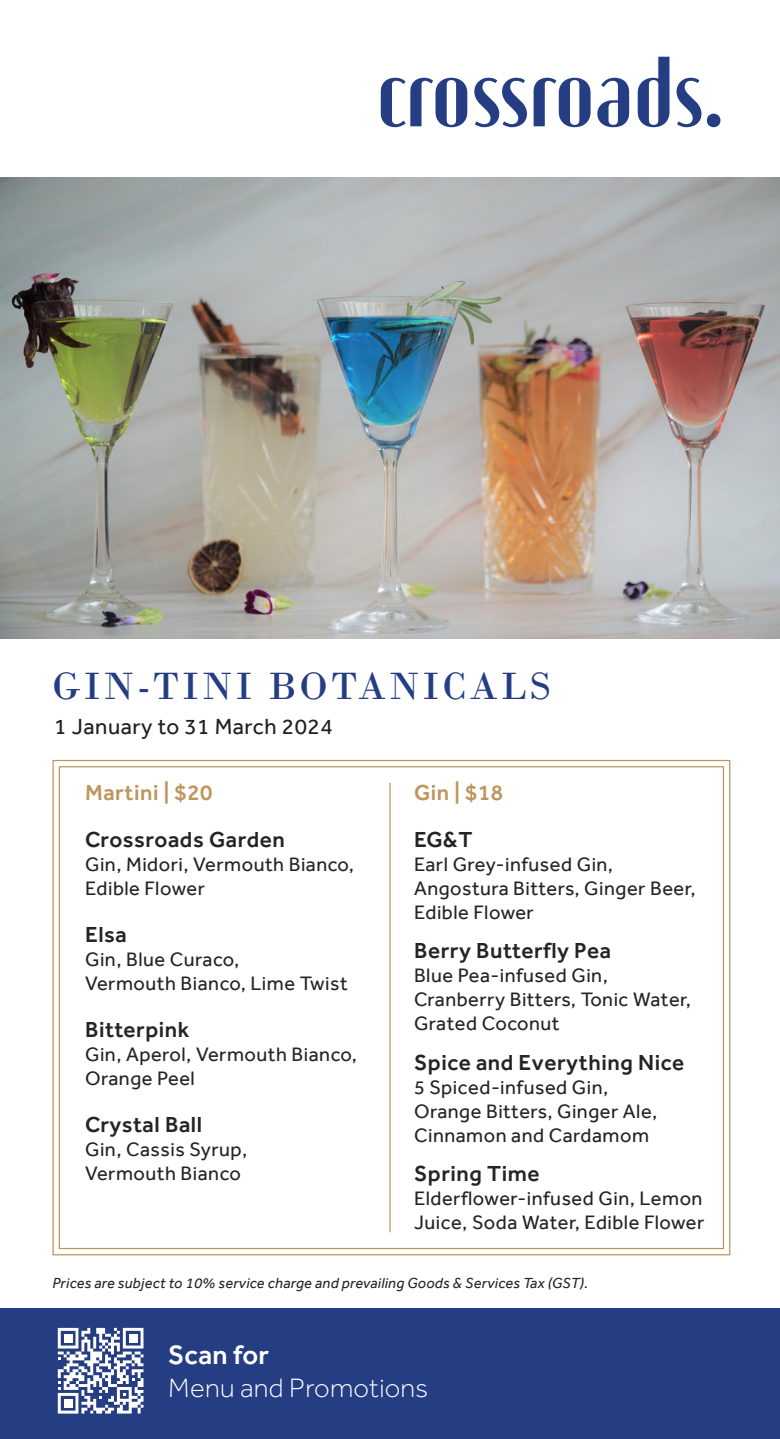
<style>
.page{position:relative;width:780px;height:1439px;background:#fff}
.page>*{position:absolute;margin:0;border:0;box-sizing:border-box;transform-origin:0 0}
.t1{font:40px "Bodoni";letter-spacing:.075em;color:#253d83}
.t2{font:300 27.5px "Effra";letter-spacing:.01em;color:#fff}
.t3{font:500 27.5px "Effra";letter-spacing:.01em;color:#fff}
.t4{font:500 22.5px "Effra";letter-spacing:.025em;color:#262324}
.old_school_dish_name{font:22.5px "Effra";letter-spacing:.025em;color:#231f20}
.t5{font:500 22.5px "Effra";letter-spacing:.025em;color:#be955c}
.t6{font:20px/24px "Effra";letter-spacing:.025em;color:#262324}
.t7{font:italic 15px "Effra";letter-spacing:.02em;color:#262324}
</style>
<div class="page">
<img style="left:0;top:177px;width:779px;height:461px">
<div style="left:0;top:1308px;width:780px;height:131px;background:#253d83"></div>
<svg style="left:381px;top:78px;width:86px;height:49px"></svg>
<svg style="left:474px;top:78px;width:53px;height:49px"></svg>
<svg style="left:533px;top:78px;width:57px;height:49px"></svg>
<svg style="left:597px;top:78px;width:32px;height:49px"></svg>
<svg style="left:637px;top:57px;width:32px;height:70px"></svg>
<svg style="left:676px;top:78px;width:44px;height:49px"></svg>
<svg style="left:58px;top:1327px;width:85px;height:86px"></svg>
<div style="left:64px;top:1333px;width:8px;height:9px;background:#fff"></div>
<div style="left:64px;top:1398px;width:8px;height:9px;background:#fff"></div>
<div style="left:129px;top:1333px;width:9px;height:9px;background:#fff"></div>
<svg style="left:52px;top:759px;width:679px;height:497px"></svg>
<hr style="left:389px;top:783px;width:1px;height:449px;background:#be955c">
<p class="t1" style="left:52px;top:662px;width:500px">GIN-TINI BOTANICALS</p>
<p class="old_school_dish_name" style="left:54px;top:713px;width:280px">1 January to 31 March 2024</p>
<p class="t5" style="left:85px;top:779px;width:129px">Martini | $20</p>
<p class="t4" style="left:85px;top:826px;width:201px">Crossroads Garden</p>
<p class="t6" style="left:85px;top:852px;width:270px">Gin, Midori, Vermouth Bianco,<br>Edible Flower</p>
<p class="t4" style="left:85px;top:921px;width:43px">Elsa</p>
<p class="t6" style="left:85px;top:947px;width:156px">Gin, Blue Curaco,</p>
<p class="t6" style="left:85px;top:971px;width:264px">Vermouth Bianco, Lime Twist</p>
<p class="t4" style="left:85px;top:1016px;width:106px">Bitterpink</p>
<p class="t6" style="left:85px;top:1042px;width:273px">Gin, Aperol, Vermouth Bianco,<br>Orange Peel</p>
<p class="t4" style="left:85px;top:1111px;width:118px">Crystal Ball</p>
<p class="t6" style="left:85px;top:1137px;width:164px">Gin, Cassis Syrup,</p>
<p class="t6" style="left:85px;top:1161px;width:157px">Vermouth Bianco</p>
<p class="t5" style="left:414px;top:779px;width:91px">Gin | $18</p>
<p class="t4" style="left:414px;top:826px;width:60px">EG&amp;T</p>
<p class="t6" style="left:414px;top:852px;width:200px">Earl Grey-infused Gin,</p>
<p class="t6" style="left:414px;top:876px;width:283px">Angostura Bitters, Ginger Beer,<br>Edible Flower</p>
<p class="t4" style="left:414px;top:937px;width:199px">Berry Butterfly Pea</p>
<p class="t6" style="left:414px;top:963px;width:195px">Blue Pea-infused Gin,</p>
<p class="t6" style="left:414px;top:987px;width:278px">Cranberry Bitters, Tonic Water,<br>Grated Coconut</p>
<p class="t4" style="left:414px;top:1049px;width:271px">Spice and Everything Nice</p>
<p class="t6" style="left:414px;top:1075px;width:196px">5 Spiced-infused Gin,</p>
<p class="t6" style="left:414px;top:1099px;width:245px">Orange Bitters, Ginger Ale,<br>Cinnamon and Cardamom</p>
<p class="t4" style="left:414px;top:1160px;width:127px">Spring Time</p>
<p class="t6" style="left:414px;top:1186px;width:292px">Elderflower-infused Gin, Lemon<br>Juice, Soda Water, Edible Flower</p>
<p class="t7" style="left:52px;top:1273px;width:537px">Prices are subject to 10% service charge and prevailing Goods &amp; Services Tax (GST).</p>
<p class="t3" style="left:168px;top:1338px;width:102px">Scan for</p>
<p class="t2" style="left:168px;top:1372px;width:261px">Menu and Promotions</p>
</div>
